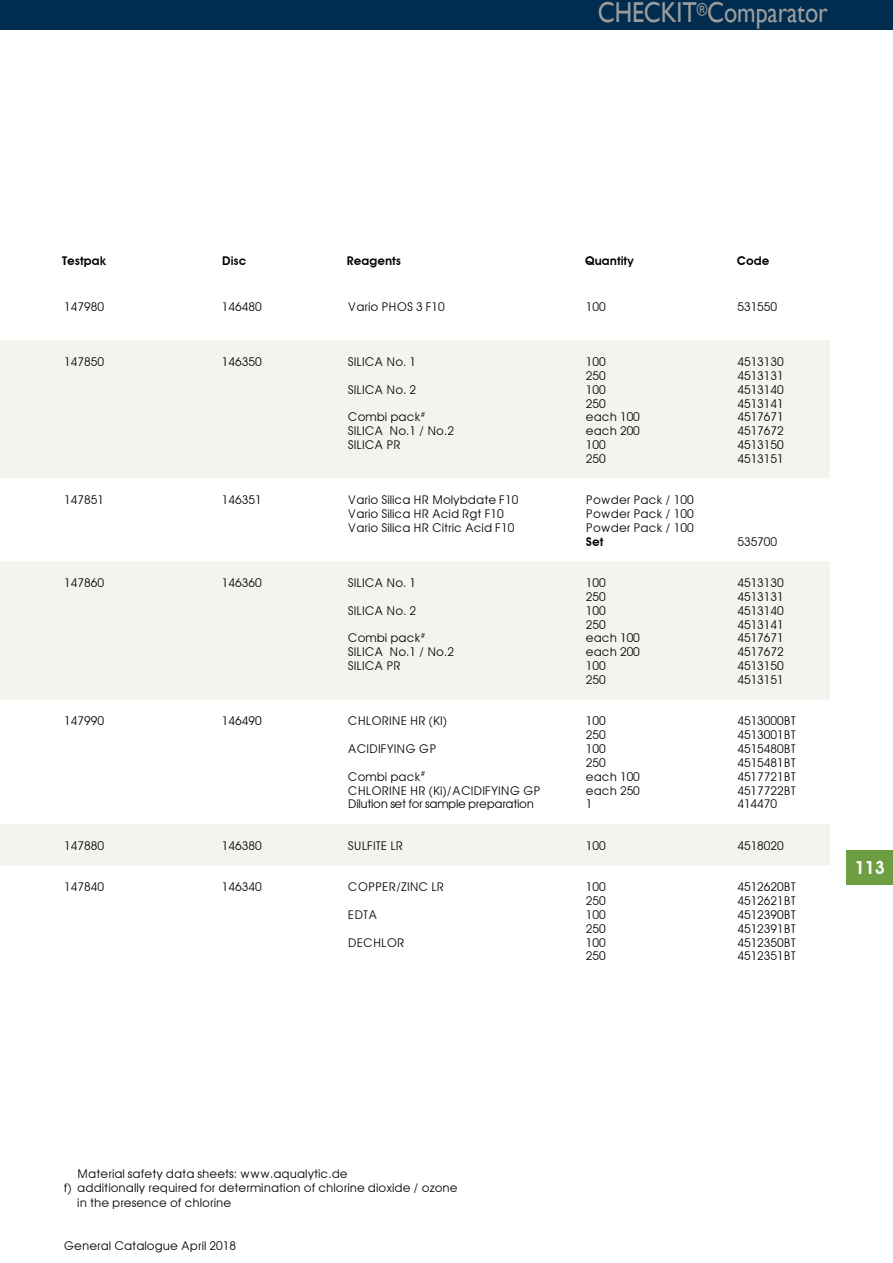
<style>
.page{position:relative;width:893px;height:1263px;background:#fff}
.page>*{position:absolute;margin:0;border:0;box-sizing:border-box;transform-origin:0 0}
.t1{font:28.8px "Gill Sans";letter-spacing:-.005em;color:#9d9d9c;scale:.83 1}
.t2{font:600 18px "Avant Garde";color:#fff}
.t3{font:12px "Avant Garde";color:#000}
.t4{font:600 12px "Avant Garde";color:#000}
.t5{font:12px "Avant Garde";letter-spacing:-.03em;color:#000}
</style>
<div class="page">
<div style="left:846px;top:850px;width:47px;height:34px;background:#6d9e41"></div>
<div style="left:0;top:0;width:893px;height:30px;background:#002c50"></div>
<svg style="left:0;top:340px;width:830px;height:525px;fill:#f2f5ed"></svg>
<h1 class="t1" style="left:598px;top:-4px;width:278px">CHECKIT<sup>®</sup>Comparator</h1>
<p class="t4" style="left:62px;top:254px;width:46px">Testpak</p>
<p class="t4" style="left:222px;top:254px;width:26px">Disc</p>
<p class="t4" style="left:347px;top:254px;width:56px">Reagents</p>
<p class="t4" style="left:585px;top:254px;width:51px">Quantity</p>
<p class="t4" style="left:737px;top:254px;width:34px">Code</p>
<p class="t3" style="left:64px;top:299px;width:41px">147980</p>
<p class="t3" style="left:222px;top:299px;width:41px">146480</p>
<p class="t3" style="left:348px;top:299px;width:98px">Vario PHOS 3 F10</p>
<p class="t3" style="left:586px;top:299px;width:21px">100</p>
<p class="t3" style="left:737px;top:299px;width:41px">531550</p>
<p class="t3" style="left:64px;top:354px;width:41px">147850</p>
<p class="t3" style="left:222px;top:354px;width:41px">146350</p>
<p class="t3" style="left:348px;top:354px;width:70px">SILICA No. 1</p>
<p class="t3" style="left:586px;top:354px;width:21px">100</p>
<p class="t3" style="left:737px;top:354px;width:48px">4513130</p>
<p class="t3" style="left:586px;top:368px;width:21px">250</p>
<p class="t3" style="left:737px;top:368px;width:48px">4513131</p>
<p class="t3" style="left:348px;top:382px;width:70px">SILICA No. 2</p>
<p class="t3" style="left:586px;top:382px;width:21px">100</p>
<p class="t3" style="left:737px;top:382px;width:48px">4513140</p>
<p class="t3" style="left:586px;top:396px;width:21px">250</p>
<p class="t3" style="left:737px;top:396px;width:48px">4513141</p>
<p class="t3" style="left:348px;top:410px;width:79px">Combi pack<sup>#</sup></p>
<p class="t3" style="left:586px;top:410px;width:56px">each 100</p>
<p class="t3" style="left:737px;top:410px;width:48px">4517671</p>
<p class="t3" style="left:348px;top:424px;width:108px">SILICA No.1 / No.2</p>
<p class="t3" style="left:586px;top:424px;width:56px">each 200</p>
<p class="t3" style="left:737px;top:424px;width:48px">4517672</p>
<p class="t3" style="left:348px;top:437px;width:54px">SILICA PR</p>
<p class="t3" style="left:586px;top:437px;width:21px">100</p>
<p class="t3" style="left:737px;top:437px;width:48px">4513150</p>
<p class="t3" style="left:586px;top:451px;width:21px">250</p>
<p class="t3" style="left:737px;top:451px;width:48px">4513151</p>
<p class="t3" style="left:64px;top:493px;width:41px">147851</p>
<p class="t3" style="left:222px;top:493px;width:41px">146351</p>
<p class="t3" style="left:348px;top:493px;width:172px">Vario Silica HR Molybdate F10</p>
<p class="t3" style="left:586px;top:493px;width:109px">Powder Pack / 100</p>
<p class="t3" style="left:348px;top:506px;width:157px">Vario Silica HR Acid Rgt F10</p>
<p class="t3" style="left:586px;top:506px;width:109px">Powder Pack / 100</p>
<p class="t3" style="left:348px;top:520px;width:168px">Vario Silica HR Citric Acid F10</p>
<p class="t3" style="left:586px;top:520px;width:109px">Powder Pack / 100</p>
<p class="t4" style="left:586px;top:534px;width:19px">Set</p>
<p class="t3" style="left:737px;top:534px;width:41px">535700</p>
<p class="t3" style="left:64px;top:576px;width:41px">147860</p>
<p class="t3" style="left:222px;top:576px;width:41px">146360</p>
<p class="t3" style="left:348px;top:576px;width:70px">SILICA No. 1</p>
<p class="t3" style="left:586px;top:576px;width:21px">100</p>
<p class="t3" style="left:737px;top:576px;width:48px">4513130</p>
<p class="t3" style="left:586px;top:589px;width:21px">250</p>
<p class="t3" style="left:737px;top:589px;width:48px">4513131</p>
<p class="t3" style="left:348px;top:603px;width:70px">SILICA No. 2</p>
<p class="t3" style="left:586px;top:603px;width:21px">100</p>
<p class="t3" style="left:737px;top:603px;width:48px">4513140</p>
<p class="t3" style="left:586px;top:617px;width:21px">250</p>
<p class="t3" style="left:737px;top:617px;width:48px">4513141</p>
<p class="t3" style="left:348px;top:631px;width:79px">Combi pack<sup>#</sup></p>
<p class="t3" style="left:586px;top:631px;width:56px">each 100</p>
<p class="t3" style="left:737px;top:631px;width:48px">4517671</p>
<p class="t3" style="left:348px;top:645px;width:108px">SILICA No.1 / No.2</p>
<p class="t3" style="left:586px;top:645px;width:56px">each 200</p>
<p class="t3" style="left:737px;top:645px;width:48px">4517672</p>
<p class="t3" style="left:348px;top:658px;width:54px">SILICA PR</p>
<p class="t3" style="left:586px;top:658px;width:21px">100</p>
<p class="t3" style="left:737px;top:658px;width:48px">4513150</p>
<p class="t3" style="left:586px;top:672px;width:21px">250</p>
<p class="t3" style="left:737px;top:672px;width:48px">4513151</p>
<p class="t3" style="left:64px;top:714px;width:41px">147990</p>
<p class="t3" style="left:222px;top:714px;width:41px">146490</p>
<p class="t3" style="left:348px;top:714px;width:101px">CHLORINE HR (KI)</p>
<p class="t3" style="left:586px;top:714px;width:21px">100</p>
<p class="t3" style="left:737px;top:714px;width:60px">4513000BT</p>
<p class="t3" style="left:586px;top:728px;width:21px">250</p>
<p class="t3" style="left:737px;top:728px;width:60px">4513001BT</p>
<p class="t3" style="left:348px;top:741px;width:90px">ACIDIFYING GP</p>
<p class="t3" style="left:586px;top:741px;width:21px">100</p>
<p class="t3" style="left:737px;top:741px;width:60px">4515480BT</p>
<p class="t3" style="left:586px;top:755px;width:21px">250</p>
<p class="t3" style="left:737px;top:755px;width:60px">4515481BT</p>
<p class="t3" style="left:348px;top:769px;width:79px">Combi pack<sup>#</sup></p>
<p class="t3" style="left:586px;top:769px;width:56px">each 100</p>
<p class="t3" style="left:737px;top:769px;width:60px">4517721BT</p>
<p class="t3" style="left:348px;top:783px;width:194px">CHLORINE HR (Ki)/ACIDIFYING GP</p>
<p class="t3" style="left:586px;top:783px;width:56px">each 250</p>
<p class="t3" style="left:737px;top:783px;width:60px">4517722BT</p>
<p class="t5" style="left:348px;top:797px;width:188px">Dilution set for sample preparation</p>
<p class="t3" style="left:586px;top:797px;width:8px">1</p>
<p class="t3" style="left:737px;top:797px;width:41px">414470</p>
<p class="t3" style="left:64px;top:838px;width:41px">147880</p>
<p class="t3" style="left:222px;top:838px;width:41px">146380</p>
<p class="t3" style="left:348px;top:838px;width:57px">SULFITE LR</p>
<p class="t3" style="left:586px;top:838px;width:21px">100</p>
<p class="t3" style="left:737px;top:838px;width:48px">4518020</p>
<p class="t3" style="left:64px;top:880px;width:41px">147840</p>
<p class="t3" style="left:222px;top:880px;width:41px">146340</p>
<p class="t3" style="left:348px;top:880px;width:98px">COPPER/ZINC LR</p>
<p class="t3" style="left:586px;top:880px;width:21px">100</p>
<p class="t3" style="left:737px;top:880px;width:60px">4512620BT</p>
<p class="t3" style="left:586px;top:893px;width:21px">250</p>
<p class="t3" style="left:737px;top:893px;width:60px">4512621BT</p>
<p class="t3" style="left:348px;top:907px;width:31px">EDTA</p>
<p class="t3" style="left:586px;top:907px;width:21px">100</p>
<p class="t3" style="left:737px;top:907px;width:60px">4512390BT</p>
<p class="t3" style="left:586px;top:921px;width:21px">250</p>
<p class="t3" style="left:737px;top:921px;width:60px">4512391BT</p>
<p class="t3" style="left:348px;top:935px;width:58px">DECHLOR</p>
<p class="t3" style="left:586px;top:935px;width:21px">100</p>
<p class="t3" style="left:737px;top:935px;width:60px">4512350BT</p>
<p class="t3" style="left:586px;top:949px;width:21px">250</p>
<p class="t3" style="left:737px;top:949px;width:60px">4512351BT</p>
<h2 class="t2" style="left:855px;top:857px;width:32px">113</h2>
<p class="t3" style="left:77px;top:1166px;width:272px">Material safety data sheets: www.aqualytic.de</p>
<p class="t3" style="left:64px;top:1181px;width:395px">f) additionally required for determination of chlorine dioxide / ozone</p>
<p class="t3" style="left:77px;top:1195px;width:155px">in the presence of chlorine</p>
<p class="t3" style="left:64px;top:1239px;width:174px">General Catalogue April 2018</p>
</div>
